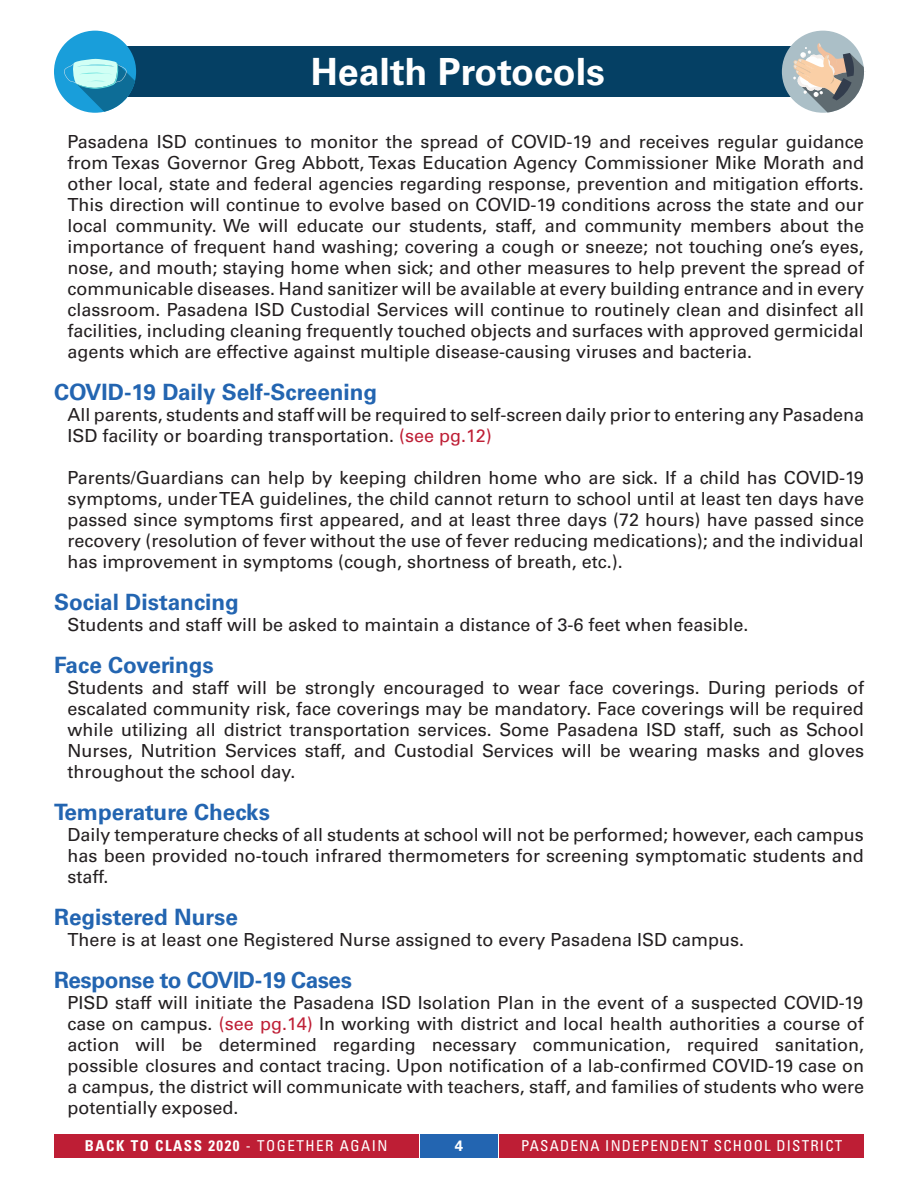
<style>
.page{position:relative;width:918px;height:1188px;background:#fff}
.page>*{position:absolute;margin:0;border:0;box-sizing:border-box;transform-origin:0 0}
.t1{font:700 37.5px "Univers LT Std";color:#fff}
.t2{font:700 22.5px "Univers LT Std";color:#2365b1}
.t3{font:700 22.5px "Univers LT Std";letter-spacing:-.02em;color:#2365b1}
.t4{font:18px/21px "Univers LT Std";color:#231f20;text-align:justify}
.t5{font:condensed 15px "Univers LT Std";letter-spacing:.08em;color:#fff}
.t6{font:700 condensed 15px "Univers LT Std";letter-spacing:.1em;color:#fff}
.t7{font:700 15px "Univers LT Std";color:#fff}
.s1{color:#be1e35}
.s2{font-weight:400}
</style>
<div class="page">
<div style="left:54px;top:1134px;width:364px;height:24px;background:#be1e35"></div>
<div style="left:420px;top:1134px;width:78px;height:24px;background:#2365b1"></div>
<div style="left:500px;top:1134px;width:364px;height:24px;background:#be1e35"></div>
<div style="left:69px;top:46px;width:778px;height:51px;background:#054064"></div>
<div style="left:782px;top:31px;width:82px;height:82px;background:#abbfc7;border-radius:50%"></div>
<svg style="left:793px;top:43px;width:71px;height:69px"></svg>
<div style="left:54px;top:31px;width:82px;height:82px;background:#199eda;border-radius:50%"></div>
<svg style="left:64px;top:59px;width:71px;height:53px"></svg>
<p class="t1" style="left:311px;top:50px;width:296px">Health Protocols</p>
<p class="t4" style="left:68px;top:131px;width:798px">Pasadena ISD continues to monitor the spread of COVID-19 and receives regular guidance from Texas Governor Greg Abbott, Texas Education Agency Commissioner Mike Morath and other local, state and federal agencies regarding response, prevention and mitigation efforts.<br>This direction will continue to evolve based on COVID-19 conditions across the state and our local community. We will educate our students, staff, and community members about the importance of frequent hand washing; covering a cough or sneeze; not touching one’s eyes, nose, and mouth; staying home when sick; and other measures to help prevent the spread of communicable diseases. Hand sanitizer will be available at every building entrance and in every classroom. Pasadena ISD Custodial Services will continue to routinely clean and disinfect all facilities, including cleaning frequently touched objects and surfaces with approved germicidal agents which are effective against multiple disease-causing viruses and bacteria.</p>
<p class="t2" style="left:54px;top:379px;width:325px">COVID-19 Daily Self-Screening</p>
<p class="t4" style="left:68px;top:404px;width:798px">All parents, students and staff will be required to self-screen daily prior to entering any Pasadena<br>ISD facility or boarding transportation. <span class="s1">(see pg.12)</span></p>
<p class="t4" style="left:68px;top:467px;width:798px">Parents/Guardians can help by keeping children home who are sick. If a child has COVID-19 symptoms, under TEA guidelines, the child cannot return to school until at least ten days have passed since symptoms first appeared, and at least three days (72 hours) have passed since recovery (resolution of fever without the use of fever reducing medications); and the individual has improvement in symptoms (cough, shortness of breath, etc.).</p>
<p class="t2" style="left:54px;top:589px;width:187px">Social Distancing</p>
<p class="t4" style="left:68px;top:614px;width:683px">Students and staff will be asked to maintain a distance of 3-6 feet when feasible.</p>
<p class="t2" style="left:54px;top:652px;width:161px">Face Coverings</p>
<p class="t4" style="left:68px;top:677px;width:798px">Students and staff will be strongly encouraged to wear face coverings. During periods of escalated community risk, face coverings may be mandatory. Face coverings will be required while utilizing all district transportation services. Some Pasadena ISD staff, such as School Nurses, Nutrition Services staff, and Custodial Services will be wearing masks and gloves throughout the school day.</p>
<p class="t2" style="left:54px;top:799px;width:218px">Temperature Checks</p>
<p class="t4" style="left:68px;top:824px;width:798px">Daily temperature checks of all students at school will not be performed; however, each campus has been provided no-touch infrared thermometers for screening symptomatic students and staff.</p>
<p class="t2" style="left:54px;top:904px;width:185px">Registered Nurse</p>
<p class="t4" style="left:68px;top:929px;width:678px">There is at least one Registered Nurse assigned to every Pasadena ISD campus.</p>
<p class="t3" style="left:54px;top:967px;width:299px">Response to COVID-19 Cases</p>
<p class="t4" style="left:68px;top:992px;width:798px">PISD staff will initiate the Pasadena ISD Isolation Plan in the event of a suspected COVID-19 case on campus. <span class="s1">(see pg.14)</span> In working with district and local health authorities a course of action will be determined regarding necessary communication, required sanitation, possible closures and contact tracing. Upon notification of a lab-confirmed COVID-19 case on a campus, the district will communicate with teachers, staff, and families of students who were potentially exposed.</p>
<p class="t6" style="left:85px;top:1137px;width:304px">BACK TO CLASS 2020 <span class="s2">- TOGETHER AGAIN</span></p>
<p class="t7" style="left:455px;top:1137px;width:10px">4</p>
<p class="t5" style="left:521px;top:1136px;width:323px">PASADENA INDEPENDENT SCHOOL DISTRICT</p>
</div>
